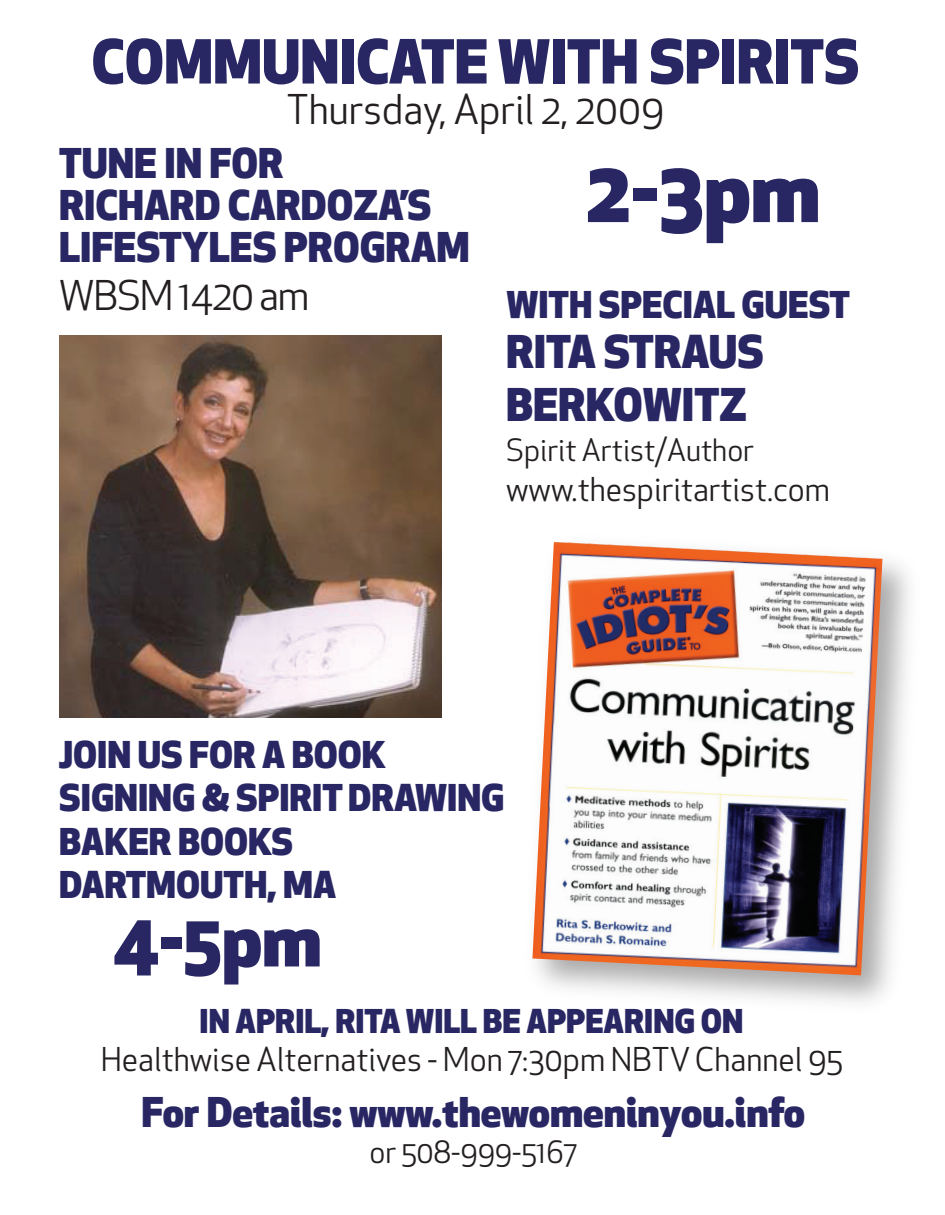
<style>
.page{position:relative;width:945px;height:1215px;background:#fff}
.page>*{position:absolute;margin:0;border:0;box-sizing:border-box;transform-origin:0 0}
.t1{font:800 84.15px "Apex New";color:#282764}
.t2{font:800 72.15px "Apex New";color:#282764}
.t3{font:800 59.1px "Apex New";color:#282764}
.t4{font:800 44.1px/52.9px "Apex New";color:#282764}
.t5{font:800 40.05px/42.2px "Apex New";color:#282764}
.t6{font:40.05px "Apex New";color:#231f20}
.t7{font:40.05px "Apex New";letter-spacing:-.025em;color:#231f20}
.t8{font:800 36.15px/43.3px "Apex New";color:#282764}
.t9{font:32.1px "Apex New";color:#231f20}
.t10{font:800 32.1px "Apex New";color:#282764}
.t11{font:30px "Apex New";color:#231f20}
</style>
<div class="page">
<img style="left:60px;top:336px;width:381px;height:382px">
<img style="left:532px;top:542px;width:350px;height:433px">
<h3 class="t3" style="left:91px;top:21px;width:769px">COMMUNICATE WITH SPIRITS</h3>
<p class="t6" style="left:286px;top:84px;width:379px">Thursday, April 2, 2009</p>
<h1 class="t1" style="left:586px;top:132px;width:236px">2-3pm</h1>
<p class="t5" style="left:59px;top:141px;width:412px">TUNE IN FOR<br>RICHARD CARDOZA’S<br>LIFESTYLES PROGRAM</p>
<p class="t7" style="left:59px;top:270px;width:252px">WBSM 1420 am</p>
<p class="t8" style="left:506px;top:282px;width:345px">WITH SPECIAL GUEST</p>
<p class="t4" style="left:506px;top:324px;width:259px">RITA STRAUS<br>BERKOWITZ</p>
<p class="t11" style="left:506px;top:432px;width:250px">Spirit Artist/Author</p>
<p class="t9" style="left:506px;top:470px;width:325px">www.thespiritartist.com</p>
<p class="t8" style="left:59px;top:732px;width:447px">JOIN US FOR A BOOK<br>SIGNING &amp; SPIRIT DRAWING<br>BAKER BOOKS<br>DARTMOUTH, MA</p>
<h2 class="t2" style="left:113px;top:890px;width:210px">4-5pm</h2>
<p class="t10" style="left:200px;top:999px;width:545px">IN APRIL, RITA WILL BE APPEARING ON</p>
<p class="t9" style="left:101px;top:1039px;width:743px">Healthwise Alternatives - Mon 7:30pm NBTV Channel 95</p>
<p class="t5" style="left:141px;top:1090px;width:665px">For Details: www.thewomeninyou.info</p>
<p class="t11" style="left:370px;top:1133px;width:209px">or 508-999-5167</p>
</div>
